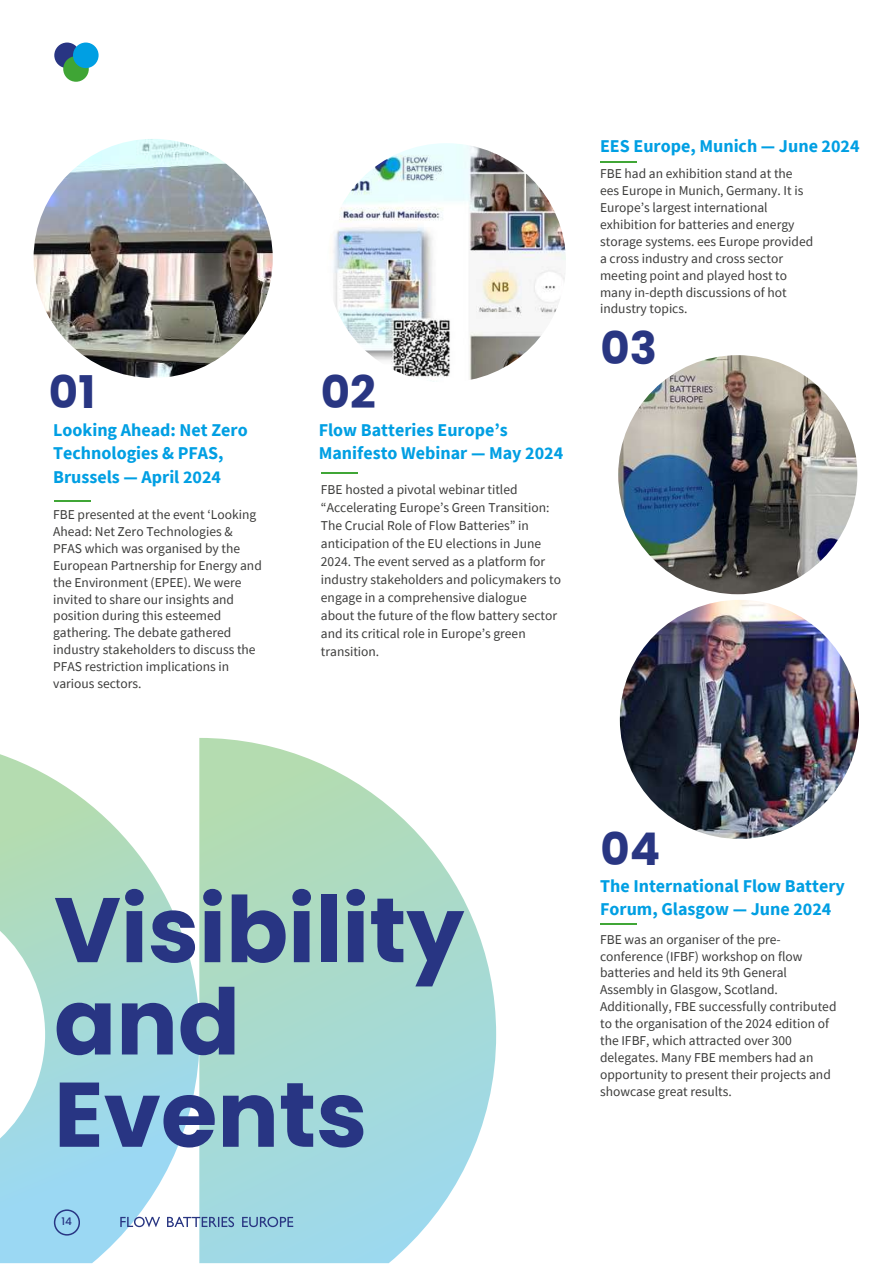
<style>
.page{position:relative;width:894px;height:1264px;background:#fff}
.page>*{position:absolute;margin:0;border:0;box-sizing:border-box;transform-origin:0 0}
.t1{font:700 91.5px/92.2px "Poppins";color:#283583}
.t2{font:700 45px "Poppins";color:#293682}
.t3{font:700 18px/23.7px "Source Sans Pro";color:#009fe3}
.t4{font:13.5px/16.8px "Source Sans Pro";color:#3c3c3b}
.t5{font:500 10.5px "Poppins";color:#283583}
</style>
<div class="page">
<div style="left:54px;top:43px;width:26px;height:25px;background:#283583;border-radius:50%"></div>
<div style="left:63px;top:56px;width:26px;height:26px;background:#3fa535;border-radius:50%"></div>
<div style="left:73px;top:43px;width:26px;height:25px;background:#009fe3;border-radius:50%"></div>
<img style="left:34px;top:139px;width:239px;height:239px;border-radius:50%">
<img style="left:619px;top:600px;width:239px;height:239px;border-radius:50%">
<img style="left:327px;top:143px;width:238px;height:239px;border-radius:50%">
<img style="left:618px;top:355px;width:239px;height:239px;border-radius:50%">
<hr style="left:54px;top:500px;width:36px;height:1px;background:#40a636">
<hr style="left:321px;top:472px;width:36px;height:1px;background:#40a636">
<hr style="left:600px;top:161px;width:36px;height:1px;background:#40a636">
<hr style="left:600px;top:923px;width:36px;height:2px;background:#40a636">
<svg style="left:0;top:738px;width:497px;height:525px"></svg>
<svg style="left:54px;top:1209px;width:26px;height:26px"></svg>
<svg style="left:242px;top:1216px;width:51px;height:11px"></svg>
<svg style="left:167px;top:1216px;width:67px;height:11px"></svg>
<svg style="left:120px;top:1216px;width:40px;height:11px"></svg>
<h2 class="t2" style="left:49px;top:361px;width:48px">01</h2>
<h2 class="t2" style="left:321px;top:361px;width:57px">02</h2>
<h3 class="t3" style="left:53px;top:417px;width:196px">Looking Ahead: Net Zero<br>Technologies &amp; PFAS,<br>Brussels — April 2024</h3>
<p class="t4" style="left:53px;top:506px;width:210px">FBE presented at the event ‘Looking<br>Ahead: Net Zero Technologies &amp;<br>PFAS which was organised by the<br>European Partnership for Energy and the Environment (EPEE). We were invited to share our insights and position during this esteemed gathering. The debate gathered industry stakeholders to discuss the<br>PFAS restriction implications in various sectors.</p>
<h3 class="t3" style="left:318px;top:417px;width:246px">Flow Batteries Europe’s<br>Manifesto Webinar — May 2024</h3>
<p class="t4" style="left:321px;top:480px;width:241px;line-height:18px">FBE hosted a pivotal webinar titled “Accelerating Europe’s Green Transition:<br>The Crucial Role of Flow Batteries” in anticipation of the EU elections in June 2024. The event served as a platform for industry stakeholders and policymakers to engage in a comprehensive dialogue about the future of the flow battery sector and its critical role in Europe’s green transition.</p>
<h3 class="t3" style="left:600px;top:133px;width:261px">EES Europe, Munich — June 2024</h3>
<p class="t4" style="left:600px;top:165px;width:214px">FBE had an exhibition stand at the ees Europe in Munich, Germany. It is<br>Europe’s largest international exhibition for batteries and energy storage systems. ees Europe provided a cross industry and cross sector meeting point and played host to many in-depth discussions of hot industry topics.</p>
<h2 class="t2" style="left:600px;top:317px;width:58px">03</h2>
<h1 class="t1" style="left:54px;top:884px;width:411px">Visibility and<br>Events</h1>
<p class="t5" style="left:61px;top:1213px;width:12px">14</p>
<h2 class="t2" style="left:600px;top:818px;width:61px">04</h2>
<h3 class="t3" style="left:600px;top:873px;width:246px">The International Flow Battery<br>Forum, Glasgow — June 2024</h3>
<p class="t4" style="left:600px;top:930px;width:238px">FBE was an organiser of the pre&shy;conference (IFBF) workshop on flow batteries and held its 9th General Assembly in Glasgow, Scotland.<br>Additionally, FBE successfully contributed to the organisation of the 2024 edition of the IFBF, which attracted over 300 delegates. Many FBE members had an opportunity to present their projects and showcase great results.</p>
</div>
